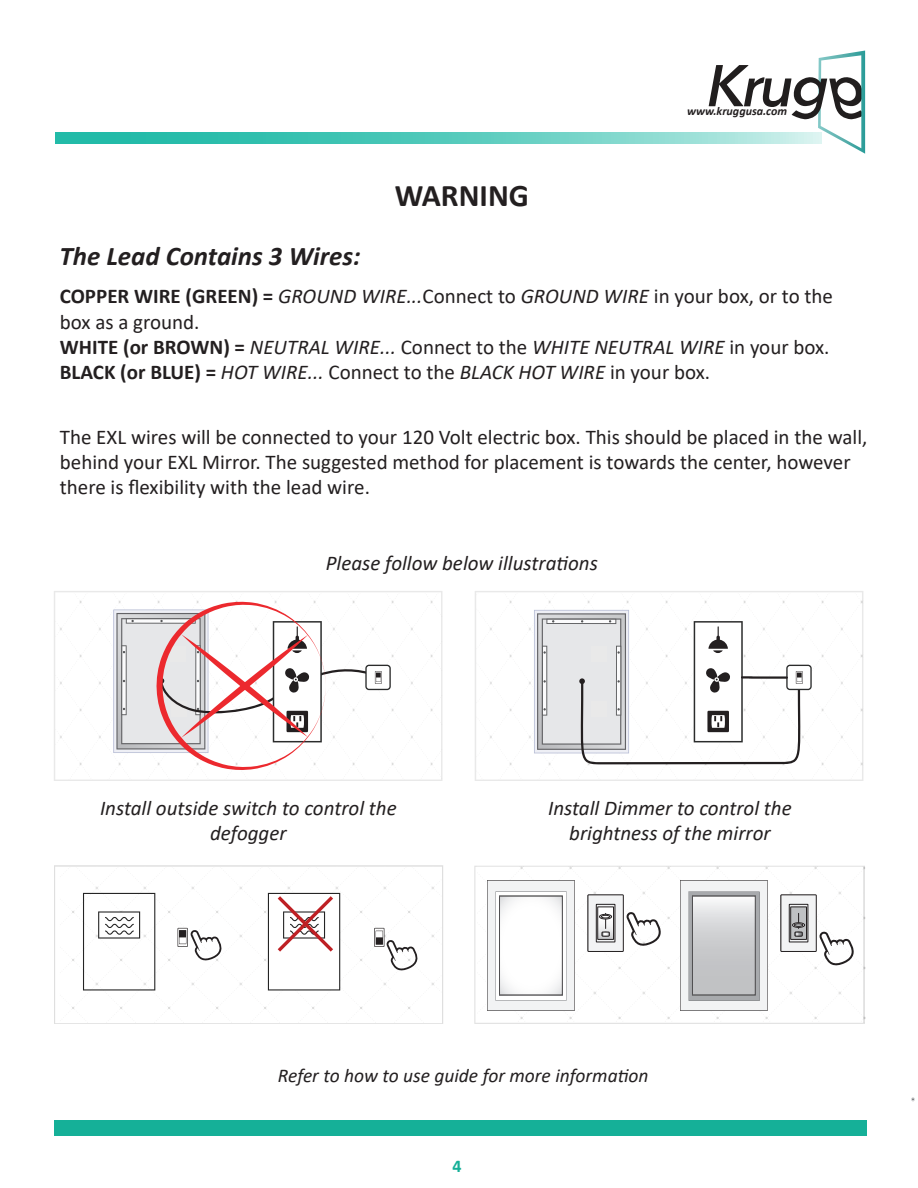
<style>
.page{position:relative;width:918px;height:1188px;background:#fff}
.page>*{position:absolute;margin:0;border:0;box-sizing:border-box;transform-origin:0 0}
.t1{font:700 31.65px "Calibri";color:#231f20}
.t2{font:italic 700 27px "Calibri";color:#231f20}
.t3{font:21px/25.2px "Calibri";color:#231f20}
.t4{font:italic 21px/25.2px "Calibri";color:#231f20;text-align:center}
.t5{font:italic 19.5px "Calibri";color:#231f20}
.t6{font:700 18px "Calibri";color:#15b098}
.t7{font:italic 700 12px "Calibri";color:#231f20}
.s1{font-weight:700}
.s2{font-style:italic}
</style>
<div class="page">
<svg style="left:54px;top:591px;width:389px;height:190px"></svg>
<svg style="left:475px;top:591px;width:388px;height:190px"></svg>
<svg style="left:113px;top:602px;width:278px;height:168px"></svg>
<div style="left:54px;top:1121px;width:813px;height:15px;background:#15b098"></div>
<svg style="left:56px;top:133px;width:653px;height:11px;background:#4fc8b9"></svg>
<svg style="left:709px;top:51px;width:156px;height:103px"></svg>
<svg style="left:54px;top:866px;width:389px;height:158px"></svg>
<svg style="left:83px;top:893px;width:72px;height:97px"></svg>
<svg style="left:268px;top:893px;width:72px;height:97px"></svg>
<svg style="left:178px;top:928px;width:44px;height:33px"></svg>
<svg style="left:374px;top:928px;width:44px;height:43px"></svg>
<svg style="left:474px;top:866px;width:390px;height:158px"></svg>
<svg style="left:478px;top:866px;width:388px;height:156px"></svg>
<div style="left:587px;top:895px;width:36px;height:56px;background:#656364"></div>
<div style="left:588px;top:895px;width:35px;height:56px;background:#f2f3f4"></div>
<div style="left:588px;top:895px;width:36px;height:57px;border:1px solid #231f20"></div>
<div style="left:596px;top:904px;width:19px;height:38px;border:1px solid #231f20"></div>
<div style="left:598px;top:907px;width:16px;height:33px;border:1px solid #231f20"></div>
<svg style="left:598px;top:907px;width:16px;height:32px"></svg>
<svg style="left:487px;top:880px;width:88px;height:131px"></svg>
<svg style="left:626px;top:912px;width:35px;height:35px"></svg>
<div style="left:780px;top:895px;width:36px;height:56px;background:#5e5c5d"></div>
<div style="left:781px;top:895px;width:35px;height:56px;background:#f2f3f4"></div>
<div style="left:781px;top:895px;width:35px;height:57px;border:1px solid #231f20"></div>
<div style="left:789px;top:904px;width:19px;height:38px;border:1px solid #231f20"></div>
<div style="left:791px;top:907px;width:16px;height:32px;background:#bfc1c3"></div>
<div style="left:791px;top:907px;width:16px;height:33px;border:1px solid #231f20"></div>
<hr style="left:793px;top:923px;width:12px;height:4px;background:#2f2b2d;border-radius:50%">
<div style="left:792px;top:923px;width:13px;height:5px;border:1px solid #231f20;border-radius:50%"></div>
<svg style="left:794px;top:913px;width:9px;height:24px"></svg>
<svg style="left:680px;top:880px;width:88px;height:131px"></svg>
<svg style="left:819px;top:931px;width:35px;height:35px"></svg>
<svg style="left:911px;top:1097px;width:4px;height:4px"></svg>
<h1 class="t1" style="left:395px;top:173px;width:136px">WARNING</h1>
<p class="t7" style="left:687px;top:103px;width:101px">www.kruggusa.com</p>
<p class="t2" style="left:59px;top:236px;width:303px">The Lead Contains 3 Wires:</p>
<p class="t3" style="left:60px;top:283px;width:775px"><span class="s1">COPPER WIRE (GREEN) =</span> <span class="s2">GROUND WIRE...</span>Connect to <span class="s2">GROUND WIRE</span> in your box, or to the box as a ground.<br><span class="s1">WHITE (or BROWN) =</span> <span class="s2">NEUTRAL WIRE...</span> Connect to the <span class="s2">WHITE NEUTRAL WIRE</span> in your box.<br><span class="s1">BLACK (or BLUE) =</span> <span class="s2">HOT WIRE...</span> Connect to the <span class="s2">BLACK HOT WIRE</span> in your box.</p>
<p class="t3" style="left:60px;top:424px;width:809px">The EXL wires will be connected to your 120 Volt electric box. This should be placed in the wall, behind your EXL Mirror. The suggested method for placement is towards the center, however there is flexibility with the lead wire.</p>
<p class="t4" style="left:326px;top:549px;width:274px">Please follow below illustrations</p>
<p class="t4" style="left:100px;top:795px;width:298px">Install outside switch to control the defogger</p>
<p class="t4" style="left:548px;top:795px;width:245px">Install Dimmer to control the brightness of the mirror</p>
<p class="t5" style="left:278px;top:1062px;width:372px">Refer to how to use guide for more information</p>
<p class="t6" style="left:452px;top:1153px;width:11px">4</p>
</div>
